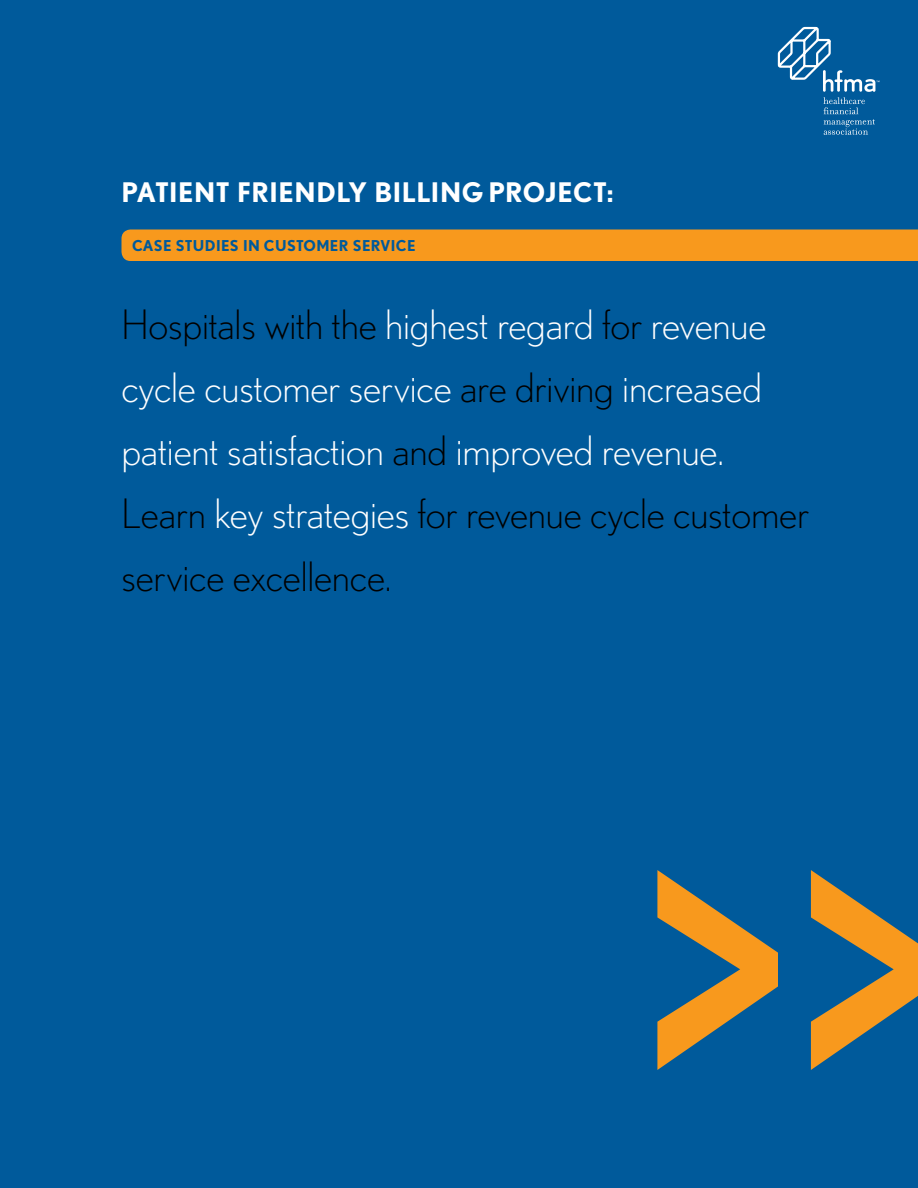
<style>
.page{position:relative;width:918px;height:1188px;background:#005a9b}
.page>*{position:absolute;margin:0;border:0;box-sizing:border-box;transform-origin:0 0}
.t1{font:300 40.5px/63px "Nobel";letter-spacing:-.005em;color:#fff}
.t2{font:700 27px "Nobel";letter-spacing:.02em;color:#fff}
.t3{font:700 15px "Nobel";letter-spacing:.025em;color:#005a9b}
.s1{color:#000}
</style>
<div class="page">
<svg style="left:778px;top:27px;width:102px;height:108px"></svg>
<svg style="left:657px;top:870px;width:261px;height:200px"></svg>
<div style="left:122px;top:230px;width:796px;height:31px;background:#f8991d"></div>
<p class="t2" style="left:122px;top:176px;width:493px">PATIENT FRIENDLY BILLING PROJECT:</p>
<p class="t3" style="left:132px;top:236px;width:231px">CASE STUDIES IN CUSTOMER SER</p>
<p class="t3" style="left:381px;top:236px;width:35px">VICE</p>
<p class="t1" style="left:122px;top:292px;width:689px"><span class="s1">Hospitals with the</span> highest regard <span class="s1">for</span> revenue cycle customer service <span class="s1">are driving</span> increased patient satisfaction <span class="s1">and</span> improved revenue.<br><span class="s1">Learn</span> key strategies <span class="s1">for revenue cycle customer service excellence.</span></p>
</div>
